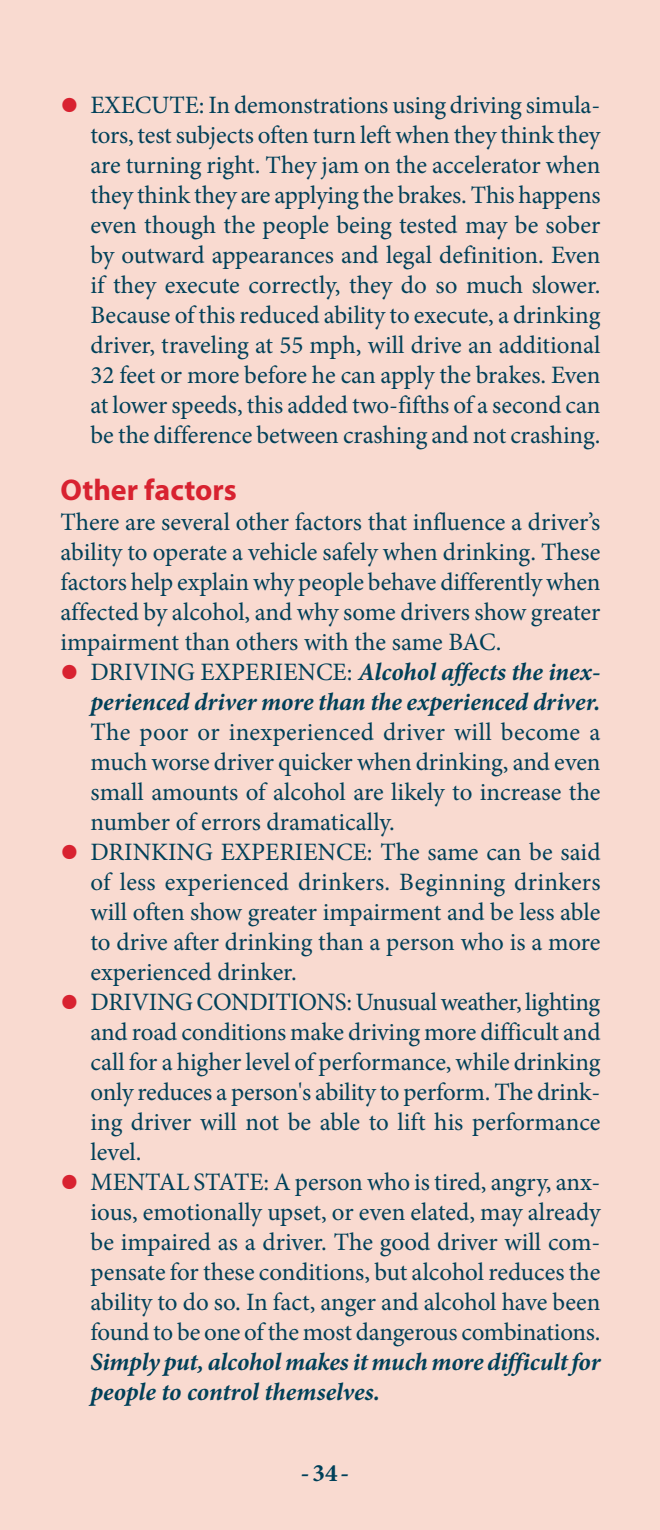
<style>
.page{position:relative;width:660px;height:1530px;background:#f9dad0}
.page>*{position:absolute;margin:0;border:0;box-sizing:border-box;transform-origin:0 0}
.Hed_3{font:700 30px "Myriad Pro";color:#d82230}
.Indented_text_with_b{font:25px/30px "Minion Pro";letter-spacing:-.005em;color:#004059;text-align:justify}
.Body__no_space_after{font:25px/30px "Minion Pro";letter-spacing:-.005em;color:#004059;text-align:justify}
.t1{font:700 25px "Minion Pro";color:#004059}
.s1{font-family:"Myriad Pro";font-weight:900;font-size:50px;color:#d82230}
.s2{font-weight:700;font-style:italic}
</style>
<div class="page">
<p class="Indented_text_with_b" style="left:91px;top:90px;width:512px;text-indent:-30px"><span class="s1">•</span> EXECUTE: In demonstrations using driving simula&shy;tors, test subjects often turn left when they think they are turning right. They jam on the accelerator when they think they are applying the brakes. This happens even though the people being tested may be sober by outward appearances and legal definition. Even if they execute correctly, they do so much slower.<br>Because of this reduced ability to execute, a drinking driver, traveling at 55 mph, will drive an additional 32 feet or more before he can apply the brakes. Even at lower speeds, this added two-fifths of a second can be the difference between crashing and not crashing.</p>
<p class="Hed_3" style="left:61px;top:470px;width:178px">Other factors</p>
<p class="Body__no_space_after" style="left:61px;top:507px;width:542px">There are several other factors that influence a driver’s ability to operate a vehicle safely when drinking. These factors help explain why people behave differently when affected by alcohol, and why some drivers show greater impairment than others with the same BAC.</p>
<p class="Indented_text_with_b" style="left:91px;top:657px;width:512px;text-indent:-30px"><span class="s1">•</span> DRIVING EXPERIENCE: <span class="s2">Alcohol affects the inex&shy;perienced driver more than the experienced driver.<br></span>The poor or inexperienced driver will become a much worse driver quicker when drinking, and even small amounts of alcohol are likely to increase the number of errors dramatically.</p>
<p class="Indented_text_with_b" style="left:91px;top:837px;width:512px;text-indent:-30px"><span class="s1">•</span> DRINKING EXPERIENCE: The same can be said of less experienced drinkers. Beginning drinkers will often show greater impairment and be less able to drive after drinking than a person who is a more experienced drinker.</p>
<p class="Indented_text_with_b" style="left:91px;top:987px;width:512px;text-indent:-30px"><span class="s1">•</span> DRIVING CONDITIONS: Unusual weather, lighting and road conditions make driving more difficult and call for a higher level of performance, while drinking only reduces a person's ability to perform. The drink&shy;ing driver will not be able to lift his performance level.</p>
<p class="Indented_text_with_b" style="left:91px;top:1167px;width:512px;text-indent:-30px"><span class="s1">•</span> MENTAL STATE: A person who is tired, angry, anx&shy;ious, emotionally upset, or even elated, may already be impaired as a driver. The good driver will com&shy;pensate for these conditions, but alcohol reduces the ability to do so. In fact, anger and alcohol have been found to be one of the most dangerous combinations.<br><span class="s2">Simply put, alcohol makes it much more difficult for people to control themselves.</span></p>
<p class="t1" style="left:301px;top:1455px;width:50px">-34-</p>
</div>
